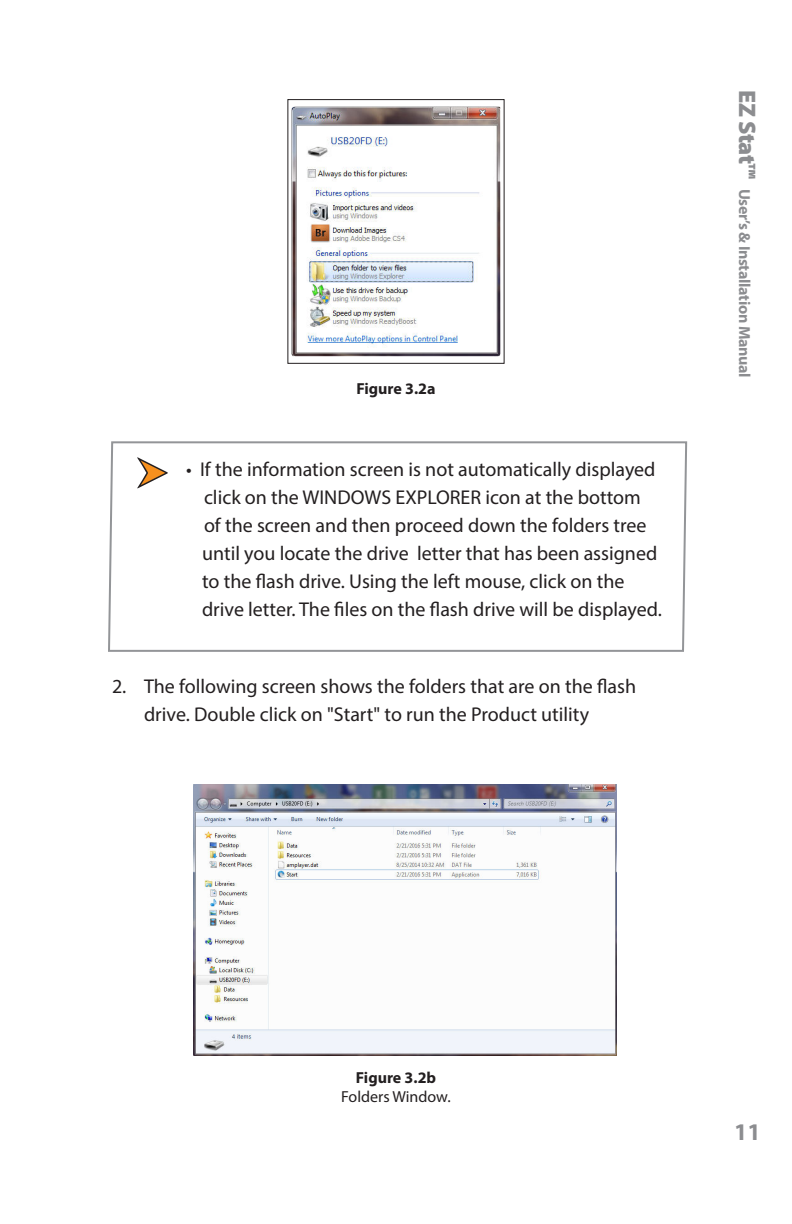
<style>
.page{position:relative;width:792px;height:1224px;background:#fff}
.page>*{position:absolute;margin:0;border:0;box-sizing:border-box;transform-origin:0 0}
.t1{font:700 24px "Myriad Pro";color:#8c8d90}
.WARNING_BOX{font:20px/28px "Myriad Pro";color:#231f20}
.Q_A_and_Numbered_Lis{font:20px/28px "Myriad Pro";color:#231f20}
.t2{font:700 16px "Myriad Pro";letter-spacing:-.02em;color:#8c8d90}
.Image_Caption{font:700 16px "Myriad Pro";color:#231f20}
.Image_Caption-2{font:16px "Myriad Pro";color:#231f20}
.s1{font-weight:900;font-size:24px}
</style>
<div class="page">
<img style="left:291px;top:106px;width:210px;height:251px">
<div style="left:287px;top:99px;width:218px;height:265px;border:1px solid #231f20"></div>
<svg style="left:108px;top:441px;width:580px;height:211px"></svg>
<svg style="left:137px;top:457px;width:31px;height:31px"></svg>
<img style="left:194px;top:784px;width:422px;height:272px">
<p class="Image_Caption" style="left:356px;top:378px;width:81px">Figure 3.2a</p>
<p class="WARNING_BOX" style="left:202px;top:455px;width:460px;text-indent:-16px">• If the information screen is not automatically displayed click on the WINDOWS EXPLORER icon at the bottom of the screen and then proceed down the folders tree until you locate the drive letter that has been assigned to the flash drive. Using the left mouse, click on the drive letter. The files on the flash drive will be displayed.</p>
<p class="Q_A_and_Numbered_Lis" style="left:144px;top:672px;width:494px;text-indent:-32px">2. The following screen shows the folders that are on the flash drive. Double click on "Start" to run the Product utility</p>
<p class="t2" style="left:755px;top:90px;width:289px;rotate:90deg"><span class="s1">EZ Stat™</span> User’s &amp; Installation Manual</p>
<p class="Image_Caption" style="left:356px;top:1067px;width:82px">Figure 3.2b</p>
<p class="Image_Caption-2" style="left:341px;top:1087px;width:109px">Folders Window.</p>
<p class="t1" style="left:734px;top:1116px;width:28px">11</p>
</div>
